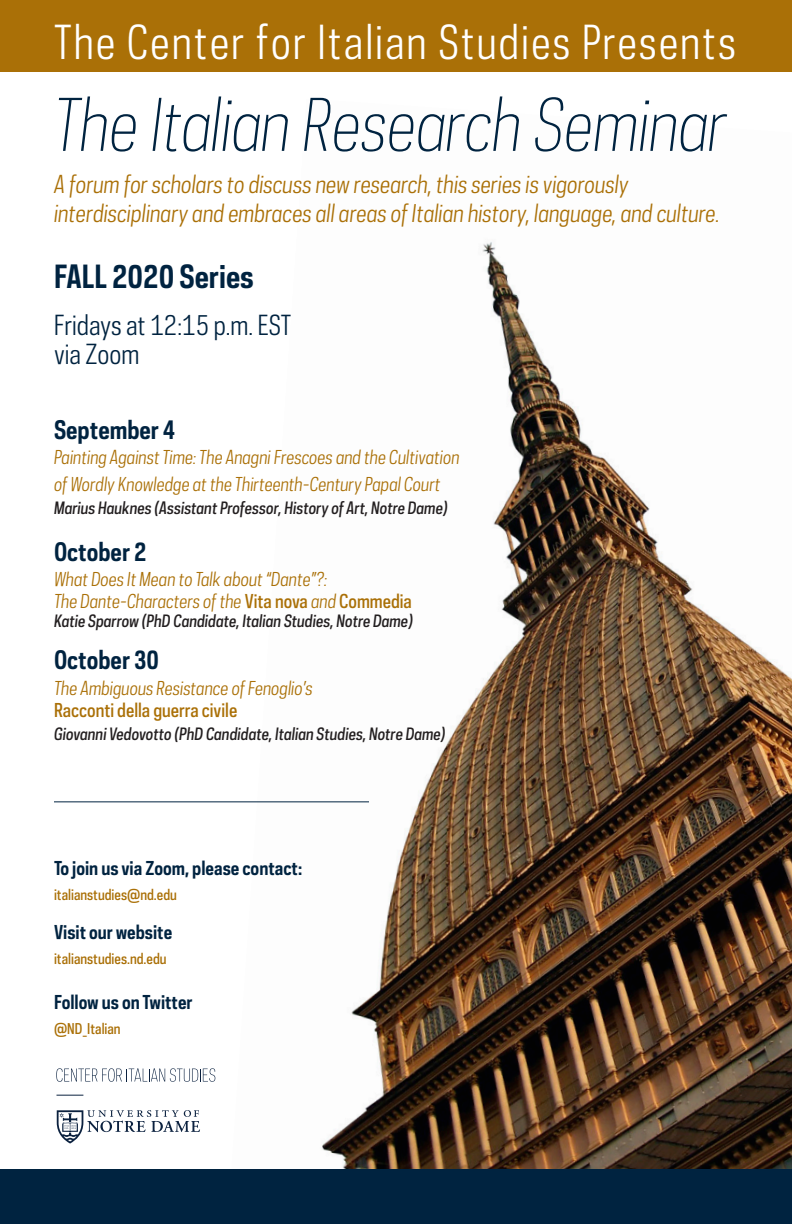
<style>
.page{position:relative;width:792px;height:1224px;background:#fff}
.page>*{position:absolute;margin:0;border:0;box-sizing:border-box;transform-origin:0 0}
.t1{font:italic 300 68px "Galaxie Polaris Condensed";color:#002340}
.t2{font:44px "Galaxie Polaris Condensed";letter-spacing:.045em;color:#fff}
.subhead{font:700 30px "Galaxie Polaris Condensed";color:#002340}
.where_when_etc{font:26px/29px "Galaxie Polaris Condensed";color:#002340}
.month{font:700 24px "Galaxie Polaris Condensed";color:#002340}
.subhead-2{font:italic 23px/29px "Galaxie Polaris Condensed";color:#aa7007}
.event{font:italic 18px/22px "Galaxie Polaris Condensed";color:#aa7007}
.sponsor_head{font:700 18px "Galaxie Polaris Condensed";color:#002340}
.presenter{font:italic 500 16px "Galaxie Polaris Condensed";color:#231f20}
.event-2{font:italic 500 16px "Galaxie Polaris Condensed";color:#231f20}
.t3{font:500 14px "Galaxie Polaris Condensed";color:#aa7007}
.s1{font-weight:500;font-style:normal}
</style>
<div class="page">
<img style="left:229px;top:242px;width:563px;height:928px">
<div style="left:0;top:1170px;width:792px;height:54px;background:#002340"></div>
<div style="left:0;top:0;width:792px;height:72px;background:#aa7007"></div>
<svg style="left:57px;top:1110px;width:143px;height:34px"></svg>
<svg style="left:56px;top:1068px;width:159px;height:14px"></svg>
<svg style="left:56px;top:1095px;width:27px;height:1px"></svg>
<hr style="left:54px;top:801px;width:315px;height:1px;background:#002340">
<p class="t2" style="left:54px;top:12px;width:683px">The Center for Italian Studies Presents</p>
<p class="t1" style="left:54px;top:79px;width:675px">The Italian Research Seminar</p>
<p class="subhead-2" style="left:54px;top:170px;width:667px">A forum for scholars to discuss new research, this series is vigorously interdisciplinary and embraces all areas of Italian history, language, and culture.</p>
<p class="subhead" style="left:54px;top:256px;width:201px">FALL 2020 Series</p>
<p class="where_when_etc" style="left:54px;top:310px;width:239px">Fridays at 12:15 p.m. EST via Zoom</p>
<p class="month" style="left:54px;top:413px;width:123px">September 4</p>
<p class="event" style="left:54px;top:446px;width:407px">Painting Against Time: The Anagni Frescoes and the Cultivation</p>
<p class="event" style="left:54px;top:472px;width:388px">of Wordly Knowledge at the Thirteenth-Century Papal Court</p>
<p class="presenter" style="left:54px;top:497px;width:395px">Marius Hauknes (Assistant Professor, History of Art, Notre Dame)</p>
<p class="month" style="left:54px;top:535px;width:94px">October 2</p>
<p class="event" style="left:54px;top:568px;width:359px">What Does It Mean to Talk about “Dante”?:<br>The Dante-Characters of the <span class="s1">Vita nova</span> and <span class="s1">Commedia</span></p>
<p class="event-2" style="left:54px;top:610px;width:361px">Katie Sparrow (PhD Candidate, Italian Studies, Notre Dame)</p>
<p class="month" style="left:54px;top:644px;width:106px">October 30</p>
<p class="event" style="left:54px;top:677px;width:260px">The Ambiguous Resistance of Fenoglio’s<br><span class="s1">Racconti della guerra civile</span></p>
<p class="presenter" style="left:54px;top:723px;width:393px">Giovanni Vedovotto (PhD Candidate, Italian Studies, Notre Dame)</p>
<p class="sponsor_head" style="left:54px;top:856px;width:250px">To join us via Zoom, please contact:</p>
<p class="t3" style="left:54px;top:886px;width:124px">italianstudies@nd.edu</p>
<p class="sponsor_head" style="left:54px;top:920px;width:120px">Visit our website</p>
<p class="t3" style="left:54px;top:949px;width:114px">italianstudies.nd.edu</p>
<p class="sponsor_head" style="left:54px;top:990px;width:140px">Follow us on Twitter</p>
<p class="t3" style="left:54px;top:1019px;width:68px">@ND_Italian</p>
</div>
